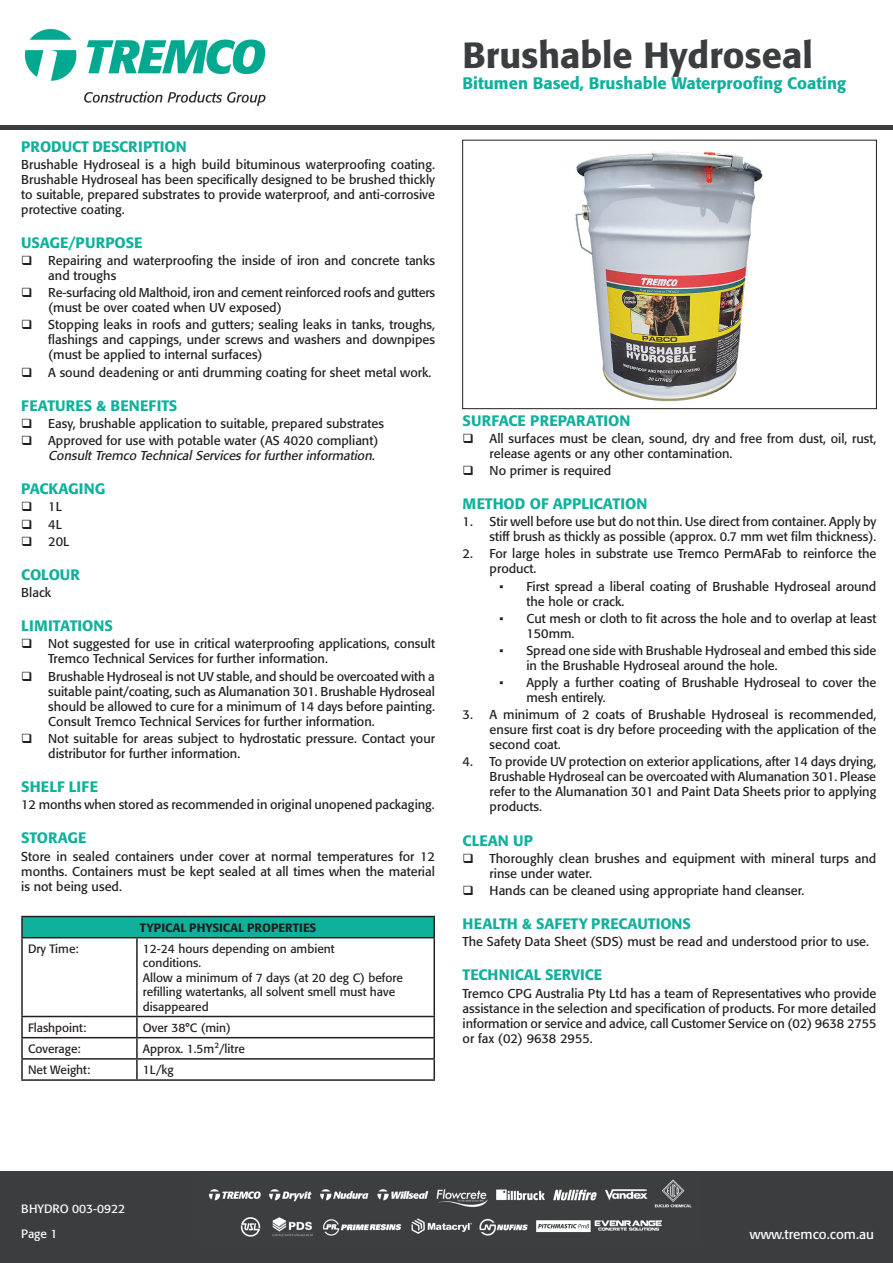
<style>
.page{position:relative;width:893px;height:1263px;background:#fff}
.page>*{position:absolute;margin:0;border:0;box-sizing:border-box;transform-origin:0 0}
.t1{font:500 36px "Formata Pro";color:#3a3e3f}
.t2{font:500 16.5px "Formata Pro";color:#0fb19c}
.t3{font:500 15px "Formata Pro";color:#0fb19c}
.t4{font:13.5px "Formata Pro";color:#fff}
.t5{font:12.75px/15px "Formata Pro";color:#231f20}
.t6{font:italic 12.75px/15px "Formata Pro";color:#231f20}
.t7{font:12px/14.4px "Formata Pro";color:#231f20}
.t8{font:500 12px "Formata Pro";color:#231f20}
.t9{font:12px "Formata Pro";color:#fff}
.s1{font-style:normal}
</style>
<div class="page">
<div style="left:0;top:1172px;width:893px;height:91px;background:#3b3d3f"></div>
<img style="left:209px;top:1179px;width:483px;height:58px">
<div style="left:22px;top:916px;width:412px;height:22px;background:#0fb19c"></div>
<hr style="left:21px;top:916px;width:116px;height:1px;background:#231f20">
<hr style="left:21px;top:917px;width:2px;height:20px;background:#231f20">
<hr style="left:137px;top:916px;width:298px;height:1px;background:#231f20">
<hr style="left:433px;top:917px;width:2px;height:20px;background:#231f20">
<hr style="left:21px;top:937px;width:116px;height:1px;background:#231f20">
<hr style="left:21px;top:938px;width:2px;height:78px;background:#231f20">
<hr style="left:137px;top:937px;width:298px;height:1px;background:#231f20">
<hr style="left:136px;top:938px;width:2px;height:78px;background:#231f20">
<hr style="left:433px;top:938px;width:2px;height:78px;background:#231f20">
<hr style="left:21px;top:1016px;width:116px;height:1px;background:#231f20">
<hr style="left:21px;top:1017px;width:2px;height:20px;background:#231f20">
<hr style="left:137px;top:1016px;width:298px;height:1px;background:#231f20">
<hr style="left:136px;top:1017px;width:2px;height:20px;background:#231f20">
<hr style="left:433px;top:1017px;width:2px;height:20px;background:#231f20">
<hr style="left:21px;top:1037px;width:116px;height:1px;background:#231f20">
<hr style="left:21px;top:1038px;width:2px;height:20px;background:#231f20">
<hr style="left:137px;top:1037px;width:298px;height:1px;background:#231f20">
<hr style="left:136px;top:1038px;width:2px;height:20px;background:#231f20">
<hr style="left:433px;top:1038px;width:2px;height:20px;background:#231f20">
<hr style="left:21px;top:1058px;width:116px;height:1px;background:#231f20">
<hr style="left:21px;top:1059px;width:2px;height:20px;background:#231f20">
<hr style="left:137px;top:1058px;width:298px;height:1px;background:#231f20">
<hr style="left:136px;top:1059px;width:2px;height:20px;background:#231f20">
<hr style="left:433px;top:1059px;width:2px;height:20px;background:#231f20">
<hr style="left:21px;top:1079px;width:116px;height:2px;background:#231f20">
<hr style="left:137px;top:1079px;width:298px;height:2px;background:#231f20">
<img style="left:24px;top:28px;width:242px;height:78px">
<div style="left:0;top:125px;width:893px;height:5px;background:#3a3e3f"></div>
<img style="left:575px;top:151px;width:188px;height:251px">
<div style="left:462px;top:140px;width:415px;height:269px;border:1px solid #231f20"></div>
<p class="t3" style="left:21px;top:137px;width:167px">PRODUCT DESCRIPTION</p>
<p class="t5" style="left:21px;top:157px;width:415px;text-align:justify">Brushable Hydroseal is a high build bituminous waterproofing coating.<br>Brushable Hydroseal has been specifically designed to be brushed thickly to suitable, prepared substrates to provide waterproof, and anti-corrosive protective coating.</p>
<p class="t3" style="left:21px;top:233px;width:123px">USAGE/PURPOSE</p>
<p class="t5" style="left:48px;top:253px;width:388px">Repairing and waterproofing the inside of iron and concrete tanks and troughs</p>
<p class="t5" style="left:48px;top:285px;width:388px">Re-surfacing old Malthoid, iron and cement reinforced roofs and gutters (must be over coated when UV exposed)</p>
<p class="t5" style="left:48px;top:317px;width:388px;text-align:justify">Stopping leaks in roofs and gutters; sealing leaks in tanks, troughs, flashings and cappings, under screws and washers and downpipes (must be applied to internal surfaces)</p>
<p class="t5" style="left:48px;top:365px;width:385px">A sound deadening or anti drumming coating for sheet metal work.</p>
<p class="t3" style="left:21px;top:396px;width:158px">FEATURES &amp; BENEFITS</p>
<p class="t5" style="left:48px;top:416px;width:337px">Easy, brushable application to suitable, prepared substrates</p>
<p class="t6" style="left:48px;top:433px;width:332px"><span class="s1">Approved for use with potable water (AS 4020 compliant)<br></span>ConsultTremco TechnicalServicesforfurtherinformation.</p>
<p class="t3" style="left:21px;top:479px;width:86px">PACKAGING</p>
<p class="t5" style="left:48px;top:499px;width:15px">1L</p>
<p class="t5" style="left:48px;top:517px;width:15px">4L</p>
<p class="t5" style="left:48px;top:534px;width:22px">20L</p>
<p class="t3" style="left:21px;top:565px;width:60px">COLOUR</p>
<p class="t5" style="left:21px;top:585px;width:32px">Black</p>
<p class="t3" style="left:21px;top:616px;width:93px">LIMITATIONS</p>
<p class="t5" style="left:48px;top:636px;width:388px">Not suggested for use in critical waterproofing applications, consult<br>Tremco Technical Services for further information.</p>
<p class="t5" style="left:48px;top:669px;width:388px;text-align:justify">Brushable Hydroseal is not UV stable, and should be overcoated with a suitable paint/coating, such as Alumanation 301. Brushable Hydroseal should be allowed to cure for a minimum of 14 days before painting.<br>Consult Tremco Technical Services for further information.</p>
<p class="t5" style="left:48px;top:731px;width:388px">Not suitable for areas subject to hydrostatic pressure. Contact your distributor for further information.</p>
<p class="t3" style="left:21px;top:777px;width:78px">SHELF LIFE</p>
<p class="t5" style="left:21px;top:797px;width:415px">12 months when stored as recommended in original unopened packaging.</p>
<p class="t3" style="left:21px;top:828px;width:67px">STORAGE</p>
<p class="t5" style="left:21px;top:848px;width:415px;text-align:justify">Store in sealed containers under cover at normal temperatures for 12 months. Containers must be kept sealed at all times when the material is not being used.</p>
<p class="t8" style="left:140px;top:920px;width:178px">TYPICAL PHYSICAL PROPERTIES</p>
<p class="t7" style="left:28px;top:941px;width:52px">Dry Time:</p>
<p class="t7" style="left:143px;top:941px;width:193px">12-24 hours depending on ambient</p>
<p class="t7" style="left:143px;top:956px;width:60px">conditions.</p>
<p class="t7" style="left:143px;top:970px;width:262px">Allow a minimum of 7 days (at 20 deg C) before refilling watertanks, all solvent smell must have disappeared</p>
<p class="t7" style="left:28px;top:1020px;width:60px">Flashpoint:</p>
<p class="t7" style="left:143px;top:1020px;width:89px">Over 38°C (min)</p>
<p class="t7" style="left:28px;top:1041px;width:54px">Coverage:</p>
<p class="t7" style="left:143px;top:1041px;width:103px">Approx. 1.5m2/litre</p>
<p class="t7" style="left:28px;top:1062px;width:64px">Net Weight:</p>
<p class="t7" style="left:143px;top:1062px;width:32px">1L/kg</p>
<p class="t1" style="left:463px;top:32px;width:352px">Brushable Hydroseal</p>
<p class="t2" style="left:463px;top:72px;width:385px">Bitumen Based, Brushable Waterproofing Coating</p>
<p class="t3" style="left:463px;top:411px;width:169px">SURFACE PREPARATION</p>
<p class="t5" style="left:490px;top:431px;width:388px">All surfaces must be clean, sound, dry and free from dust, oil, rust, release agents or any other contamination.</p>
<p class="t5" style="left:490px;top:463px;width:123px">No primer is required</p>
<p class="t3" style="left:463px;top:494px;width:186px">METHOD OF APPLICATION</p>
<p class="t5" style="left:463px;top:514px;width:415px;text-align:right">1. Stir well before use but do not thin. Use direct from container. Apply by stiff brush as thickly as possible (approx. 0.7 mm wet film thickness).</p>
<p class="t5" style="left:490px;top:546px;width:388px;text-indent:-27px">2. For large holes in substrate use Tremco PermAFab to reinforce the product.</p>
<p class="t5" style="left:526px;top:579px;width:351px;text-indent:-27px">• First spread a liberal coating of Brushable Hydroseal around the hole or crack.</p>
<p class="t5" style="left:526px;top:611px;width:351px;text-indent:-27px">• Cut mesh or cloth to fit across the hole and to overlap at least<br>150mm.</p>
<p class="t5" style="left:526px;top:643px;width:352px;text-indent:-27px">• Spread one side with Brushable Hydroseal and embed this side in the Brushable Hydroseal around the hole.</p>
<p class="t5" style="left:526px;top:675px;width:351px;text-indent:-27px">• Apply a further coating of Brushable Hydroseal to cover the mesh entirely.</p>
<p class="t5" style="left:490px;top:707px;width:388px;text-align:justify;text-indent:-27px">3. A minimum of 2 coats of Brushable Hydroseal is recommended, ensure first coat is dry before proceeding with the application of the second coat.</p>
<p class="t5" style="left:490px;top:754px;width:388px;text-align:justify;text-indent:-27px">4. To provide UV protection on exterior applications, after 14 days drying, Brushable Hydroseal can be overcoated with Alumanation 301. Please refer to the Alumanation 301 and Paint Data Sheets prior to applying products.</p>
<p class="t3" style="left:463px;top:830px;width:72px">CLEAN UP</p>
<p class="t5" style="left:490px;top:851px;width:388px">Thoroughly clean brushes and equipment with mineral turps and rinse under water.</p>
<p class="t5" style="left:490px;top:883px;width:316px">Hands can be cleaned using appropriate hand cleanser.</p>
<p class="t3" style="left:463px;top:914px;width:230px">HEALTH &amp; SAFETY PRECAUTIONS</p>
<p class="t5" style="left:463px;top:934px;width:408px">The Safety Data Sheet (SDS) must be read and understood prior to use.</p>
<p class="t3" style="left:463px;top:965px;width:141px">TECHNICAL SERVICE</p>
<p class="t5" style="left:463px;top:985px;width:415px;text-align:justify">Tremco CPG Australia Pty Ltd has a team of Representatives who provide assistance in the selection and specification of products. For more detailed information or service and advice, call Customer Service on (02) 9638 2755 or fax (02) 9638 2955.</p>
<p class="t9" style="left:21px;top:1201px;width:105px">BHYDRO 003-0922</p>
<p class="t9" style="left:21px;top:1226px;width:38px">Page 1</p>
<p class="t4" style="left:750px;top:1226px;width:126px">www.tremco.com.au</p>
</div>
